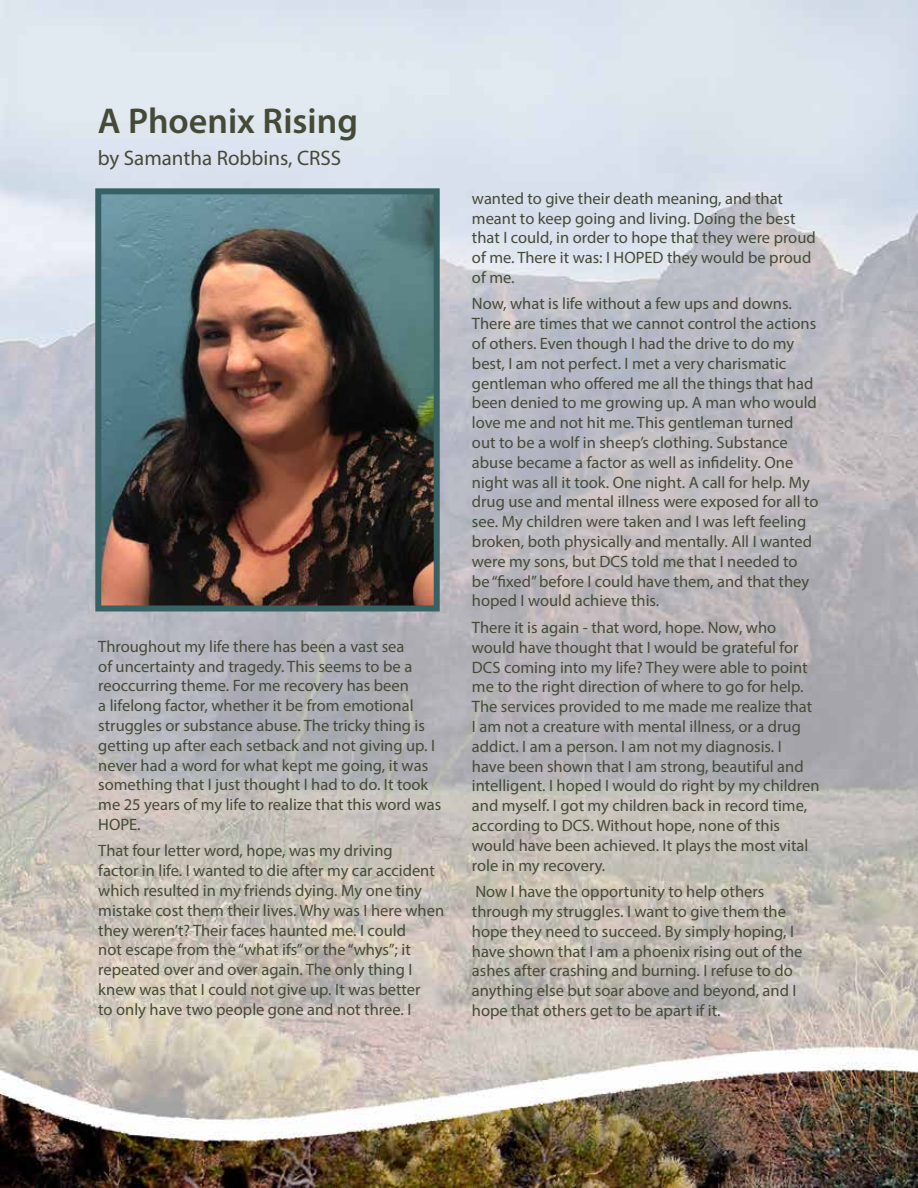
<style>
.page{position:relative;width:918px;height:1188px;background:#fff}
.page>*{position:absolute;margin:0;border:0;box-sizing:border-box;transform-origin:0 0}
.t1{font:600 36px "Myriad Pro";color:#454a37}
.t2{font:21px "Myriad Pro";color:#454a37}
.t3{font:16.5px/19.8px "Myriad Pro";color:#454a37}
</style>
<div class="page">
<img style="left:0;top:0;width:918px;height:1188px">
<img style="left:102px;top:195px;width:331px;height:409px">
<div style="left:95px;top:188px;width:345px;height:423px;border:6px solid #376163"></div>
<h1 class="t1" style="left:98px;top:98px;width:262px">A Phoenix Rising</h1>
<p class="t2" style="left:98px;top:145px;width:245px">by Samantha Robbins, CRSS</p>
<p class="t3" style="left:98px;top:636px;width:344px">Throughout my life there has been a vast sea<br>of uncertainty and tragedy. This seems to be a reoccurring theme. For me recovery has been<br>a lifelong factor, whether it be from emotional struggles or substance abuse. The tricky thing is getting up after each setback and not giving up. I never had a word for what kept me going, it was something that I just thought I had to do. It took me 25 years of my life to realize that this word was HOPE.</p>
<p class="t3" style="left:98px;top:841px;width:347px">That four letter word, hope, was my driving<br>factor in life. I wanted to die after my car accident which resulted in my friends dying. My one tiny mistake cost them their lives. Why was I here when they weren’t? Their faces haunted me. I could<br>not escape from the “what ifs” or the “whys”; it repeated over and over again. The only thing I knew was that I could not give up. It was better<br>to only have two people gone and not three. I</p>
<p class="t3" style="left:472px;top:188px;width:345px">wanted to give their death meaning, and that meant to keep going and living. Doing the best that I could, in order to hope that they were proud of me. There it was: I HOPED they would be proud of me.</p>
<p class="t3" style="left:472px;top:294px;width:348px">Now, what is life without a few ups and downs.<br>There are times that we cannot control the actions of others. Even though I had the drive to do my best, I am not perfect. I met a very charismatic gentleman who offered me all the things that had been denied to me growing up. A man who would love me and not hit me. This gentleman turned out to be a wolf in sheep’s clothing. Substance abuse became a factor as well as infidelity. One night was all it took. One night. A call for help. My drug use and mental illness were exposed for all to see. My children were taken and I was left feeling broken, both physically and mentally. All I wanted were my sons, but DCS told me that I needed to be “fixed” before I could have them, and that they hoped I would achieve this.</p>
<p class="t3" style="left:472px;top:617px;width:349px">There it is again - that word, hope. Now, who would have thought that I would be grateful for DCS coming into my life? They were able to point me to the right direction of where to go for help.<br>The services provided to me made me realize that I am not a creature with mental illness, or a drug addict. I am a person. I am not my diagnosis. I<br>have been shown that I am strong, beautiful and intelligent. I hoped I would do right by my children and myself. I got my children back in record time, according to DCS. Without hope, none of this would have been achieved. It plays the most vital role in my recovery.</p>
<p class="t3" style="left:472px;top:881px;width:332px">Now I have the opportunity to help others through my struggles. I want to give them the hope they need to succeed. By simply hoping, I have shown that I am a phoenix rising out of the ashes after crashing and burning. I refuse to do anything else but soar above and beyond, and I hope that others get to be apart if it.</p>
</div>
